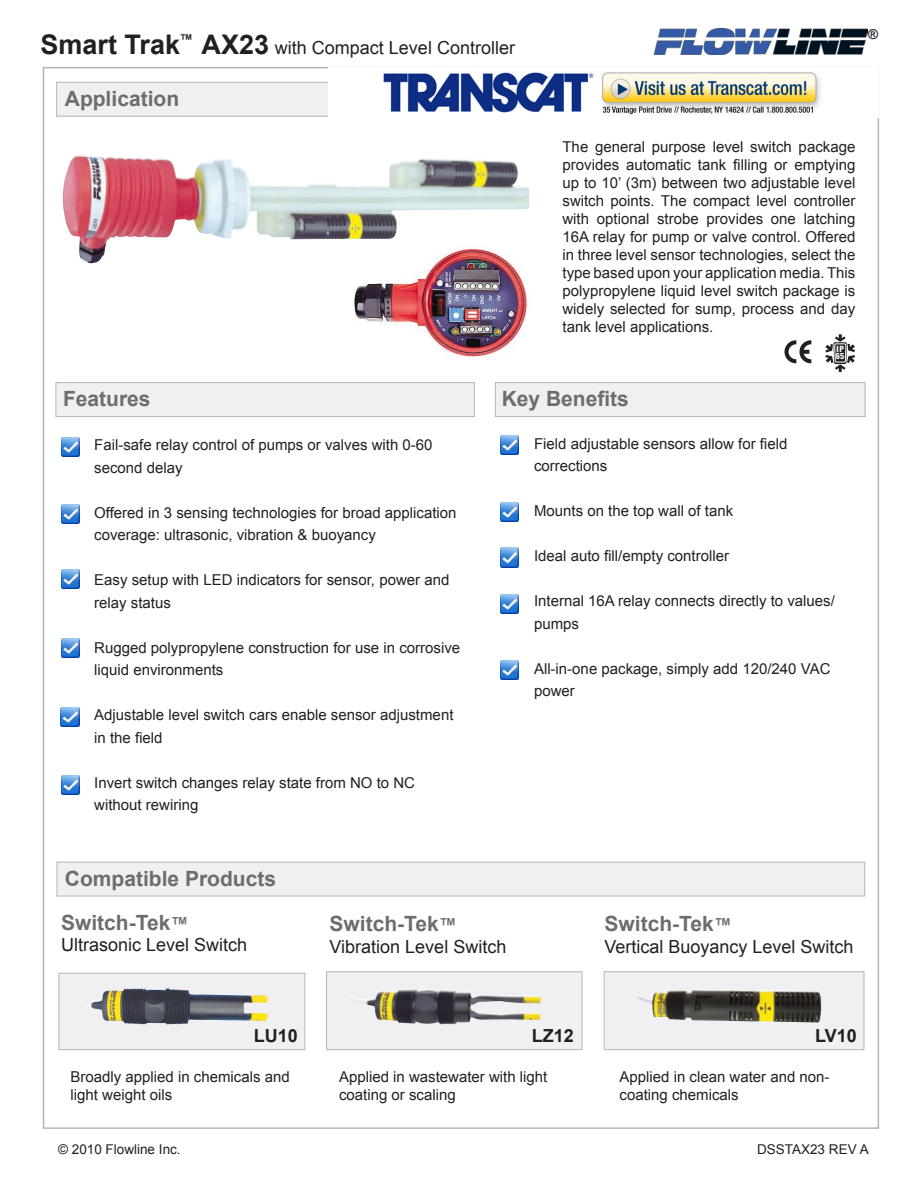
<style>
.page{position:relative;width:918px;height:1188px;background:#fff}
.page>*{position:absolute;margin:0;border:0;box-sizing:border-box;transform-origin:0 0}
.t1{font:700 21px "Arial";color:#6c6d70}
.t2{font:18px "Arial";color:#231f20}
.t3{font:700 18px "Arial";color:#231f20}
.t4{font:15px/18px "Arial";color:#231f20}
.t5{font:700 13.65px "Arial";color:#231f20}
.t6{font:13.5px "Arial";color:#231f20}
.t7{font:900 condensed 8.25px/7.6px "Helvetica";color:#fff}
.s1{font-weight:700;font-size:27px}
.s2{font-size:18px}
</style>
<div class="page">
<div style="left:326px;top:971px;width:256px;height:79px;background:#f0f0f2"></div>
<div style="left:58px;top:973px;width:247px;height:77px;background:#f0f0f2"></div>
<div style="left:604px;top:971px;width:260px;height:79px;background:#f0f0f2"></div>
<img style="left:91px;top:988px;width:177px;height:37px">
<img style="left:366px;top:989px;width:174px;height:36px">
<img style="left:637px;top:990px;width:185px;height:33px">
<div style="left:56px;top:82px;width:810px;height:35px;background:#f0f0f2"></div>
<div style="left:495px;top:382px;width:370px;height:35px;background:#f0f0f2;border:1px solid #808285"></div>
<div style="left:56px;top:382px;width:419px;height:35px;background:#f0f0f2;border:1px solid #808285"></div>
<img style="left:653px;top:28px;width:215px;height:26px">
<img style="left:61px;top:707px;width:18px;height:20px">
<div style="left:57px;top:862px;width:808px;height:34px;background:#f0f0f2"></div>
<img style="left:61px;top:569px;width:18px;height:20px">
<img style="left:61px;top:437px;width:19px;height:20px">
<img style="left:61px;top:504px;width:18px;height:20px">
<img style="left:61px;top:638px;width:18px;height:20px">
<img style="left:62px;top:776px;width:18px;height:19px">
<img style="left:62px;top:155px;width:467px;height:109px">
<img style="left:350px;top:244px;width:179px;height:113px">
<svg style="left:825px;top:334px;width:30px;height:38px"></svg>
<svg style="left:784px;top:340px;width:27px;height:23px"></svg>
<img style="left:500px;top:660px;width:19px;height:20px">
<img style="left:500px;top:548px;width:19px;height:19px">
<img style="left:501px;top:435px;width:18px;height:20px">
<img style="left:500px;top:502px;width:19px;height:20px">
<img style="left:500px;top:594px;width:19px;height:20px">
<img style="left:329px;top:72px;width:537px;height:45px">
<p class="t5" style="left:179px;top:30px;width:15px">™</p>
<p class="t2" style="left:40px;top:36px;width:476px"><span class="s1">Smart Trak AX23</span> with Compact Level Controller</p>
<p class="t5" style="left:868px;top:25px;width:12px">®</p>
<p class="t1" style="left:65px;top:85px;width:116px">Application</p>
<p class="t4" style="left:562px;top:138px;width:294px;text-align:justify">The general purpose level switch package provides automatic tank filling or emptying up to 10’ (3m) between two adjustable level switch points. The compact level controller with optional strobe provides one latching 16A relay for pump or valve control. Offered in three level sensor technologies, select the type based upon your application media. This polypropylene liquid level switch package is widely selected for sump, process and day tank level applications.</p>
<p class="t7" style="left:836px;top:345px;width:10px">IP<br>65</p>
<p class="t1" style="left:63px;top:385px;width:89px">Features</p>
<p class="t1" style="left:502px;top:385px;width:129px">Key Benefits</p>
<p class="t4" style="left:94px;top:434px;width:340px;line-height:22.5px;text-indent:-27px">• Fail-safe relay control of pumps or valves with 0-60 second delay</p>
<p class="t4" style="left:94px;top:502px;width:364px;line-height:22.5px;text-indent:-27px">• Offered in 3 sensing technologies for broad application coverage: ultrasonic, vibration &amp; buoyancy</p>
<p class="t4" style="left:94px;top:569px;width:357px;line-height:22.5px;text-indent:-27px">• Easy setup with LED indicators for sensor, power and relay status</p>
<p class="t4" style="left:94px;top:637px;width:367px;line-height:22.5px;text-indent:-27px">• Rugged polypropylene construction for use in corrosive liquid environments</p>
<p class="t4" style="left:94px;top:704px;width:361px;line-height:22.5px;text-indent:-27px">• Adjustable level switch cars enable sensor adjustment in the field</p>
<p class="t4" style="left:94px;top:772px;width:322px;line-height:22.5px;text-indent:-27px">• Invert switch changes relay state from NO to NC without rewiring</p>
<p class="t4" style="left:534px;top:433px;width:255px;line-height:22.5px;text-indent:-27px">• Field adjustable sensors allow for field corrections</p>
<p class="t4" style="left:507px;top:502px;width:228px">• Mounts on the top wall of tank</p>
<p class="t4" style="left:507px;top:547px;width:224px">• Ideal auto fill/empty controller</p>
<p class="t4" style="left:534px;top:590px;width:302px;line-height:22.5px;text-indent:-27px">• Internal 16A relay connects directly to values/ pumps</p>
<p class="t4" style="left:534px;top:658px;width:298px;line-height:22.5px;text-indent:-27px">• All-in-one package, simply add 120/240 VAC power</p>
<p class="t1" style="left:65px;top:864px;width:213px">Compatible Products</p>
<p class="t1" style="left:61px;top:908px;width:129px">Switch-Tek<span class="s2">™</span></p>
<p class="t2" style="left:61px;top:933px;width:188px">Ultrasonic Level Switch</p>
<p class="t1" style="left:330px;top:910px;width:129px">Switch-Tek<span class="s2">™</span></p>
<p class="t2" style="left:330px;top:935px;width:178px">Vibration Level Switch</p>
<p class="t1" style="left:604px;top:910px;width:129px">Switch-Tek<span class="s2">™</span></p>
<p class="t2" style="left:604px;top:935px;width:251px">Vertical Buoyancy Level Switch</p>
<p class="t3" style="left:254px;top:1024px;width:46px">LU10</p>
<p class="t3" style="left:532px;top:1024px;width:44px">LZ12</p>
<p class="t3" style="left:815px;top:1024px;width:43px">LV10</p>
<p class="t4" style="left:70px;top:1068px;width:221px">Broadly applied in chemicals and light weight oils</p>
<p class="t4" style="left:339px;top:1068px;width:210px">Applied in wastewater with light coating or scaling</p>
<p class="t4" style="left:620px;top:1068px;width:212px">Applied in clean water and non&shy;coating chemicals</p>
<p class="t6" style="left:58px;top:1141px;width:124px">© 2010 Flowline Inc.</p>
<p class="t6" style="left:757px;top:1141px;width:113px">DSSTAX23 REV A</p>
</div>
